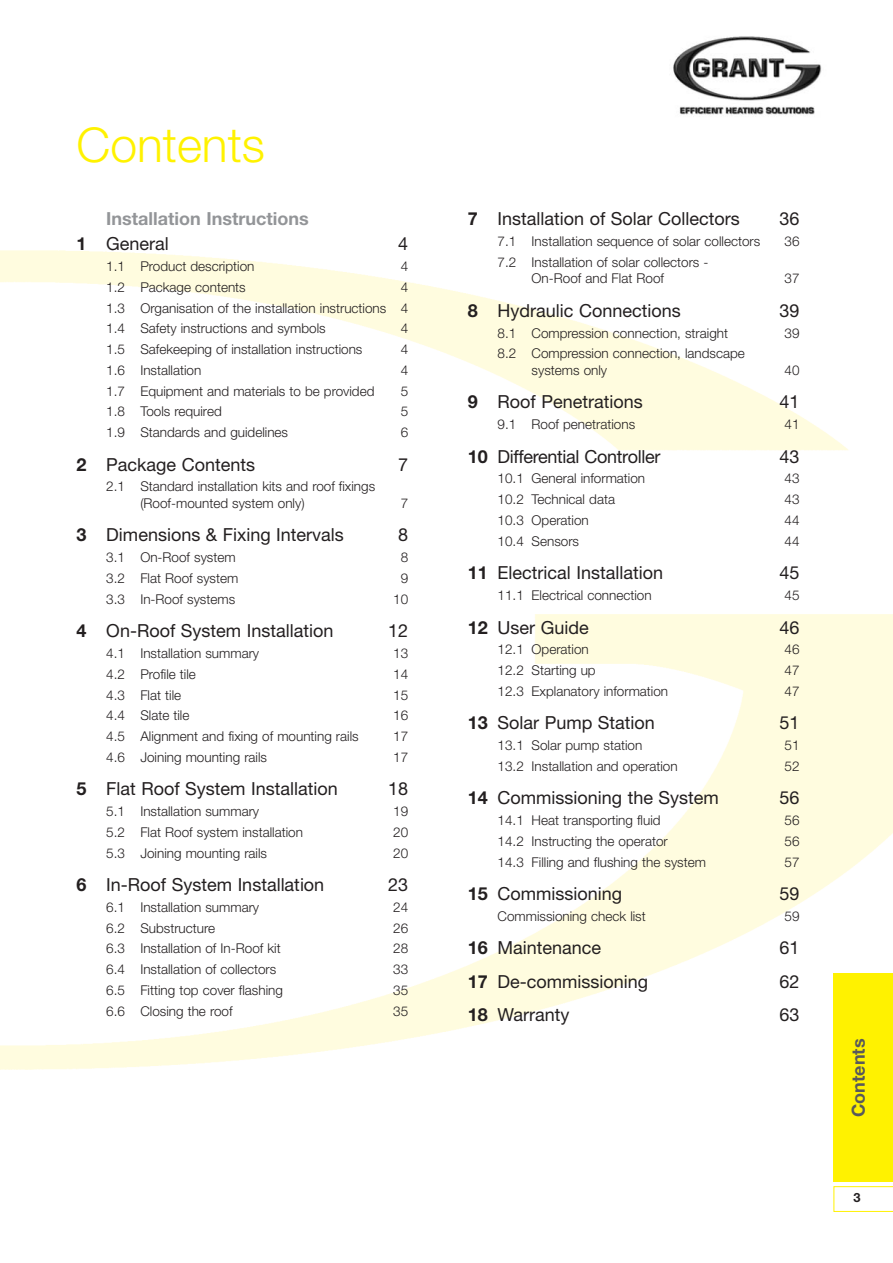
<style>
.page{position:relative;width:893px;height:1263px;background:#fff}
.page>*{position:absolute;margin:0;border:0;box-sizing:border-box;transform-origin:0 0}
.t1{font:300 48px "Helvetica Neue";color:#fff200}
.t2{font:18px "Helvetica Neue";color:#231f20}
.t3{font:700 18px/25px "Helvetica Neue";color:#939598}
.t4{font:700 18px "Helvetica Neue";color:#58595b}
.t5{font:300 13.5px/16.5px "Helvetica Neue";color:#231f20}
.t6{font:700 12.75px "Helvetica Neue";color:#231f20}
.s1{color:#231f20}
.s2{font-weight:400;color:#231f20}
.s3{font-weight:700}
</style>
<div class="page">
<img style="left:0;top:250px;width:892px;height:820px">
<img style="left:673px;top:36px;width:149px;height:79px">
<svg style="left:833px;top:1186px;width:59px;height:26px"></svg>
<div style="left:833px;top:974px;width:59px;height:208px;background:#fff200"></div>
<h1 class="t1" style="left:77px;top:128px;width:190px">Contents</h1>
<h2 class="t3" style="left:77px;top:208px;width:234px;text-indent:30px">Installation Instructions<br><span class="s1">1</span> <span class="s2">General</span></h2>
<h2 class="t2" style="left:398px;top:238px;width:12px">4</h2>
<p class="t5" style="left:106px;top:259px;width:150px">1.1 Product description</p>
<p class="t5" style="left:401px;top:259px;width:9px">4</p>
<p class="t5" style="left:106px;top:280px;width:141px">1.2 Package contents</p>
<p class="t5" style="left:106px;top:278px;width:303px;line-height:20.7px;text-align:justify;text-indent:294px">4<br>1.3 Organisation of the installation instructions 4<br>1.4 Safety instructions and symbols</p>
<p class="t5" style="left:401px;top:322px;width:9px">4</p>
<p class="t5" style="left:106px;top:342px;width:258px">1.5 Safekeeping of installation instructions</p>
<p class="t5" style="left:401px;top:342px;width:9px">4</p>
<p class="t5" style="left:106px;top:363px;width:96px">1.6 Installation</p>
<p class="t5" style="left:401px;top:363px;width:9px">4</p>
<p class="t5" style="left:106px;top:384px;width:270px">1.7 Equipment and materials to be provided</p>
<p class="t5" style="left:401px;top:384px;width:9px">5</p>
<p class="t5" style="left:106px;top:405px;width:117px">1.8 Tools required</p>
<p class="t5" style="left:401px;top:405px;width:9px">5</p>
<p class="t5" style="left:106px;top:425px;width:183px">1.9 Standards and guidelines</p>
<p class="t5" style="left:401px;top:425px;width:9px">6</p>
<h2 class="t2" style="left:77px;top:458px;width:180px"><span class="s3">2</span> Package Contents</h2>
<h2 class="t2" style="left:398px;top:458px;width:12px">7</h2>
<p class="t5" style="left:140px;top:480px;width:236px;text-indent:-34px">2.1 Standard installation kits and roof fixings (Roof-mounted system only)</p>
<p class="t5" style="left:401px;top:496px;width:9px">7</p>
<h2 class="t2" style="left:77px;top:529px;width:269px"><span class="s3">3</span> Dimensions &amp; Fixing Intervals</h2>
<h2 class="t2" style="left:398px;top:529px;width:12px">8</h2>
<p class="t5" style="left:106px;top:550px;width:131px">3.1 On-Roof system</p>
<p class="t5" style="left:401px;top:550px;width:9px">8</p>
<p class="t5" style="left:106px;top:571px;width:133px">3.2 Flat Roof system</p>
<p class="t5" style="left:401px;top:571px;width:9px">9</p>
<p class="t5" style="left:106px;top:592px;width:130px">3.3 In-Roof systems</p>
<p class="t5" style="left:393px;top:592px;width:17px">10</p>
<h2 class="t2" style="left:77px;top:624px;width:258px"><span class="s3">4</span> On-Roof System Installation</h2>
<h2 class="t2" style="left:388px;top:624px;width:22px">12</h2>
<p class="t5" style="left:106px;top:646px;width:154px">4.1 Installation summary</p>
<p class="t5" style="left:393px;top:646px;width:17px">13</p>
<p class="t5" style="left:106px;top:667px;width:91px">4.2 Profile tile</p>
<p class="t5" style="left:393px;top:667px;width:17px">14</p>
<p class="t5" style="left:106px;top:688px;width:76px">4.3 Flat tile</p>
<p class="t5" style="left:393px;top:688px;width:17px">15</p>
<p class="t5" style="left:106px;top:708px;width:85px">4.4 Slate tile</p>
<p class="t5" style="left:393px;top:708px;width:17px">16</p>
<p class="t5" style="left:106px;top:729px;width:254px">4.5 Alignment and fixing of mounting rails</p>
<p class="t5" style="left:393px;top:729px;width:17px">17</p>
<p class="t5" style="left:106px;top:750px;width:162px">4.6 Joining mounting rails</p>
<p class="t5" style="left:393px;top:750px;width:17px">17</p>
<h2 class="t2" style="left:77px;top:782px;width:263px"><span class="s3">5</span> Flat Roof System Installation</h2>
<h2 class="t2" style="left:388px;top:782px;width:22px">18</h2>
<p class="t5" style="left:106px;top:804px;width:154px">5.1 Installation summary</p>
<p class="t5" style="left:393px;top:804px;width:17px">19</p>
<p class="t5" style="left:106px;top:825px;width:198px">5.2 Flat Roof system installation</p>
<p class="t5" style="left:393px;top:825px;width:17px">20</p>
<p class="t5" style="left:106px;top:846px;width:162px">5.3 Joining mounting rails</p>
<p class="t5" style="left:393px;top:846px;width:17px">20</p>
<h2 class="t2" style="left:77px;top:878px;width:249px"><span class="s3">6</span> In-Roof System Installation</h2>
<h2 class="t2" style="left:388px;top:878px;width:22px">23</h2>
<p class="t5" style="left:106px;top:900px;width:154px">6.1 Installation summary</p>
<p class="t5" style="left:393px;top:900px;width:17px">24</p>
<p class="t5" style="left:106px;top:921px;width:110px">6.2 Substructure</p>
<p class="t5" style="left:393px;top:921px;width:17px">26</p>
<p class="t5" style="left:106px;top:942px;width:176px">6.3 Installation of In-Roof kit</p>
<p class="t5" style="left:393px;top:942px;width:17px">28</p>
<p class="t5" style="left:106px;top:962px;width:172px">6.4 Installation of collectors</p>
<p class="t5" style="left:393px;top:962px;width:17px">33</p>
<p class="t5" style="left:106px;top:983px;width:178px">6.5 Fitting top cover flashing</p>
<p class="t5" style="left:393px;top:983px;width:17px">35</p>
<p class="t5" style="left:106px;top:1004px;width:128px">6.6 Closing the roof</p>
<p class="t5" style="left:393px;top:1004px;width:17px">35</p>
<h2 class="t2" style="left:468px;top:213px;width:273px"><span class="s3">7</span> Installation of Solar Collectors</h2>
<h2 class="t2" style="left:779px;top:213px;width:22px">36</h2>
<p class="t5" style="left:497px;top:234px;width:264px">7.1 Installation sequence of solar collectors</p>
<p class="t5" style="left:784px;top:234px;width:17px">36</p>
<p class="t5" style="left:531px;top:255px;width:178px;text-indent:-34px">7.2 Installation of solar collectors -<br>On-Roof and Flat Roof</p>
<p class="t5" style="left:784px;top:272px;width:17px">37</p>
<h2 class="t2" style="left:468px;top:304px;width:214px"><span class="s3">8</span> Hydraulic Connections</h2>
<h2 class="t2" style="left:779px;top:304px;width:22px">39</h2>
<p class="t5" style="left:497px;top:326px;width:232px">8.1 Compression connection, straight</p>
<p class="t5" style="left:784px;top:326px;width:17px">39</p>
<p class="t5" style="left:531px;top:347px;width:215px;text-indent:-34px">8.2 Compression connection, landscape systems only</p>
<p class="t5" style="left:784px;top:363px;width:17px">40</p>
<h2 class="t2" style="left:468px;top:396px;width:176px"><span class="s3">9</span> Roof Penetrations</h2>
<h2 class="t2" style="left:779px;top:396px;width:22px">41</h2>
<p class="t5" style="left:497px;top:417px;width:139px">9.1 Roof penetrations</p>
<p class="t5" style="left:784px;top:417px;width:17px">41</p>
<h2 class="t2" style="left:468px;top:450px;width:194px"><span class="s3">10</span> Differential Controller</h2>
<h2 class="t2" style="left:779px;top:450px;width:22px">43</h2>
<p class="t5" style="left:497px;top:472px;width:149px">10.1 General information</p>
<p class="t5" style="left:784px;top:472px;width:17px">43</p>
<p class="t5" style="left:497px;top:492px;width:119px">10.2 Technical data</p>
<p class="t5" style="left:784px;top:492px;width:17px">43</p>
<p class="t5" style="left:497px;top:513px;width:93px">10.3 Operation</p>
<p class="t5" style="left:784px;top:513px;width:17px">44</p>
<p class="t5" style="left:497px;top:534px;width:83px">10.4 Sensors</p>
<p class="t5" style="left:784px;top:534px;width:17px">44</p>
<h2 class="t2" style="left:468px;top:566px;width:197px"><span class="s3">11</span> Electrical Installation</h2>
<h2 class="t2" style="left:779px;top:566px;width:22px">45</h2>
<p class="t5" style="left:497px;top:588px;width:156px">11.1 Electrical connection</p>
<p class="t5" style="left:784px;top:588px;width:17px">45</p>
<h2 class="t2" style="left:468px;top:621px;width:122px"><span class="s3">12</span> User Guide</h2>
<h2 class="t2" style="left:779px;top:621px;width:22px">46</h2>
<p class="t5" style="left:497px;top:642px;width:93px">12.1 Operation</p>
<p class="t5" style="left:784px;top:642px;width:17px">46</p>
<p class="t5" style="left:497px;top:663px;width:100px">12.2 Starting up</p>
<p class="t5" style="left:784px;top:663px;width:17px">47</p>
<p class="t5" style="left:497px;top:684px;width:172px">12.3 Explanatory information</p>
<p class="t5" style="left:784px;top:684px;width:17px">47</p>
<h2 class="t2" style="left:468px;top:716px;width:189px"><span class="s3">13</span> Solar Pump Station</h2>
<h2 class="t2" style="left:779px;top:716px;width:22px">51</h2>
<p class="t5" style="left:497px;top:738px;width:146px">13.1 Solar pump station</p>
<p class="t5" style="left:784px;top:738px;width:17px">51</p>
<p class="t5" style="left:497px;top:759px;width:182px">13.2 Installation and operation</p>
<p class="t5" style="left:784px;top:759px;width:17px">52</p>
<h2 class="t2" style="left:468px;top:791px;width:253px"><span class="s3">14</span> Commissioning the System</h2>
<h2 class="t2" style="left:779px;top:791px;width:22px">56</h2>
<p class="t5" style="left:497px;top:813px;width:164px">14.1 Heat transporting fluid</p>
<p class="t5" style="left:784px;top:813px;width:17px">56</p>
<p class="t5" style="left:497px;top:834px;width:172px">14.2 Instructing the operator</p>
<p class="t5" style="left:784px;top:834px;width:17px">56</p>
<p class="t5" style="left:497px;top:855px;width:210px">14.3 Filling and flushing the system</p>
<p class="t5" style="left:784px;top:855px;width:17px">57</p>
<h2 class="t2" style="left:468px;top:887px;width:156px"><span class="s3">15</span> Commissioning</h2>
<h2 class="t2" style="left:779px;top:887px;width:22px">59</h2>
<p class="t5" style="left:497px;top:909px;width:150px">Commissioning check list</p>
<p class="t5" style="left:784px;top:909px;width:17px">59</p>
<h2 class="t2" style="left:468px;top:941px;width:135px"><span class="s3">16</span> Maintenance</h2>
<h2 class="t2" style="left:779px;top:941px;width:22px">61</h2>
<h2 class="t2" style="left:468px;top:975px;width:182px"><span class="s3">17</span> De-commissioning</h2>
<h2 class="t2" style="left:779px;top:975px;width:22px">62</h2>
<h2 class="t2" style="left:468px;top:1008px;width:103px"><span class="s3">18</span> Warranty</h2>
<h2 class="t2" style="left:779px;top:1008px;width:22px">63</h2>
<h2 class="t4" style="left:852px;top:1117px;width:80px;rotate:-90deg">Contents</h2>
<p class="t6" style="left:853px;top:1193px;width:9px">3</p>
</div>
